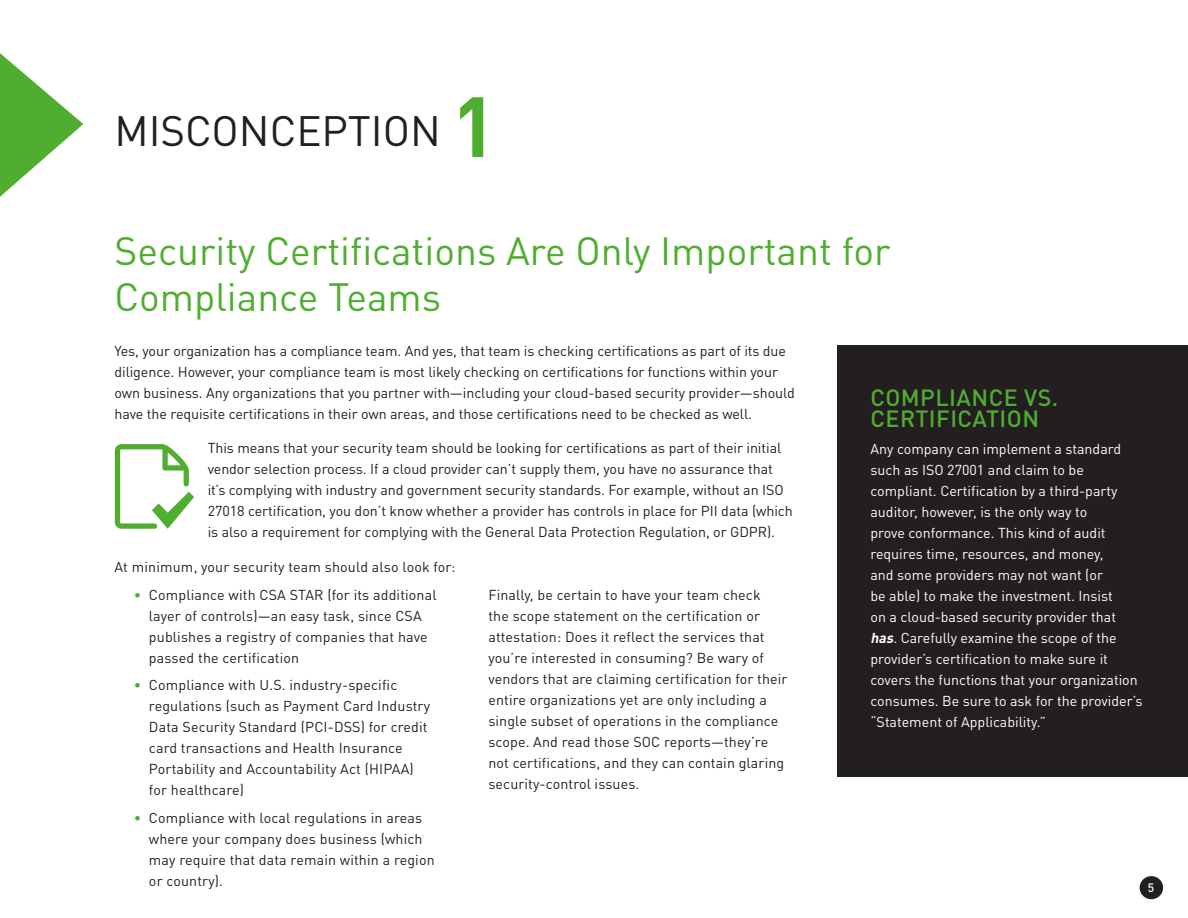
<style>
.page{position:relative;width:1188px;height:918px;background:#fff}
.page>*{position:absolute;margin:0;border:0;box-sizing:border-box;transform-origin:0 0}
.t1{font:700 84px "DINOT";color:#4fad2f}
.t2{font:42px "DINOT";color:#231f20}
.t3{font:39px/46.8px "DINOT";color:#4fad2f}
.Sidebar_Header{font:500 23.25px/21px "DINOT";letter-spacing:.02em;color:#4fad2f}
.Body{font:14.25px/21px "DINOT";letter-spacing:-.005em;color:#231f20}
.Body-2{font:14.25px/21px "DINOT";color:#fff}
.t4{font:500 12px "DINOT";color:#fff}
.s1{color:#4fad2f}
.s2{font-weight:700;font-style:italic}
</style>
<div class="page">
<div style="left:1140px;top:876px;width:23px;height:23px;background:#231f20;border-radius:50%"></div>
<div style="left:837px;top:345px;width:351px;height:432px;background:#231f20"></div>
<svg style="left:0;top:53px;width:83px;height:144px"></svg>
<svg style="left:115px;top:444px;width:79px;height:85px"></svg>
<h1 class="t2" style="left:114px;top:105px;width:328px">MISCONCEPTION</h1>
<h1 class="t1" style="left:451px;top:72px;width:47px">1</h1>
<h1 class="t3" style="left:114px;top:226px;width:777px">Security Certifications Are Only Important for<br>Compliance Teams</h1>
<p class="Body" style="left:114px;top:340px;width:682px">Yes, your organization has a compliance team. And yes, that team is checking certifications as part of its due diligence. However, your compliance team is most likely checking on certifications for functions within your own business. Any organizations that you partner with—including your cloud-based security provider—should have the requisite certifications in their own areas, and those certifications need to be checked as well.</p>
<p class="Body" style="left:208px;top:438px;width:587px">This means that your security team should be looking for certifications as part of their initial vendor selection process. If a cloud provider can’t supply them, you have no assurance that it’s complying with industry and government security standards. For example, without an ISO 27018 certification, you don’t know whether a provider has controls in place for PII data (which is also a requirement for complying with the General Data Protection Regulation, or GDPR).</p>
<p class="Body" style="left:114px;top:556px;width:342px">At minimum, your security team should also look for:</p>
<p class="Body" style="left:149px;top:584px;width:289px;text-indent:-15px"><span class="s1">•</span> Compliance with CSA STAR (for its additional layer of controls)—an easy task, since CSA publishes a registry of companies that have passed the certification</p>
<p class="Body" style="left:149px;top:675px;width:283px;text-indent:-15px"><span class="s1">•</span> Compliance with U.S. industry-specific regulations (such as Payment Card Industry Data Security Standard (PCI-DSS) for credit card transactions and Health Insurance Portability and Accountability Act (HIPAA) for healthcare)</p>
<p class="Body" style="left:149px;top:807px;width:287px;text-indent:-15px"><span class="s1">•</span> Compliance with local regulations in areas where your company does business (which may require that data remain within a region or country).</p>
<p class="Sidebar_Header" style="left:871px;top:386px;width:189px">COMPLIANCE VS.<br>CERTIFICATION</p>
<p class="Body-2" style="left:870px;top:438px;width:274px">Any company can implement a standard such as ISO 27001 and claim to be compliant. Certification by a third-party auditor, however, is the only way to<br>prove conformance. This kind of audit requires time, resources, and money,<br>and some providers may not want (or<br>be able) to make the investment. Insist<br>on a cloud-based security provider that <span class="s2">has</span>. Carefully examine the scope of the provider’s certification to make sure it covers the functions that your organization consumes. Be sure to ask for the provider’s “Statement of Applicability.”</p>
<p class="Body" style="left:488px;top:584px;width:301px">Finally, be certain to have your team check<br>the scope statement on the certification or attestation: Does it reflect the services that you’re interested in consuming? Be wary of vendors that are claiming certification for their entire organizations yet are only including a single subset of operations in the compliance scope. And read those SOC reports—they’re not certifications, and they can contain glaring security-control issues.</p>
<p class="t4" style="left:1148px;top:880px;width:8px">5</p>
</div>
